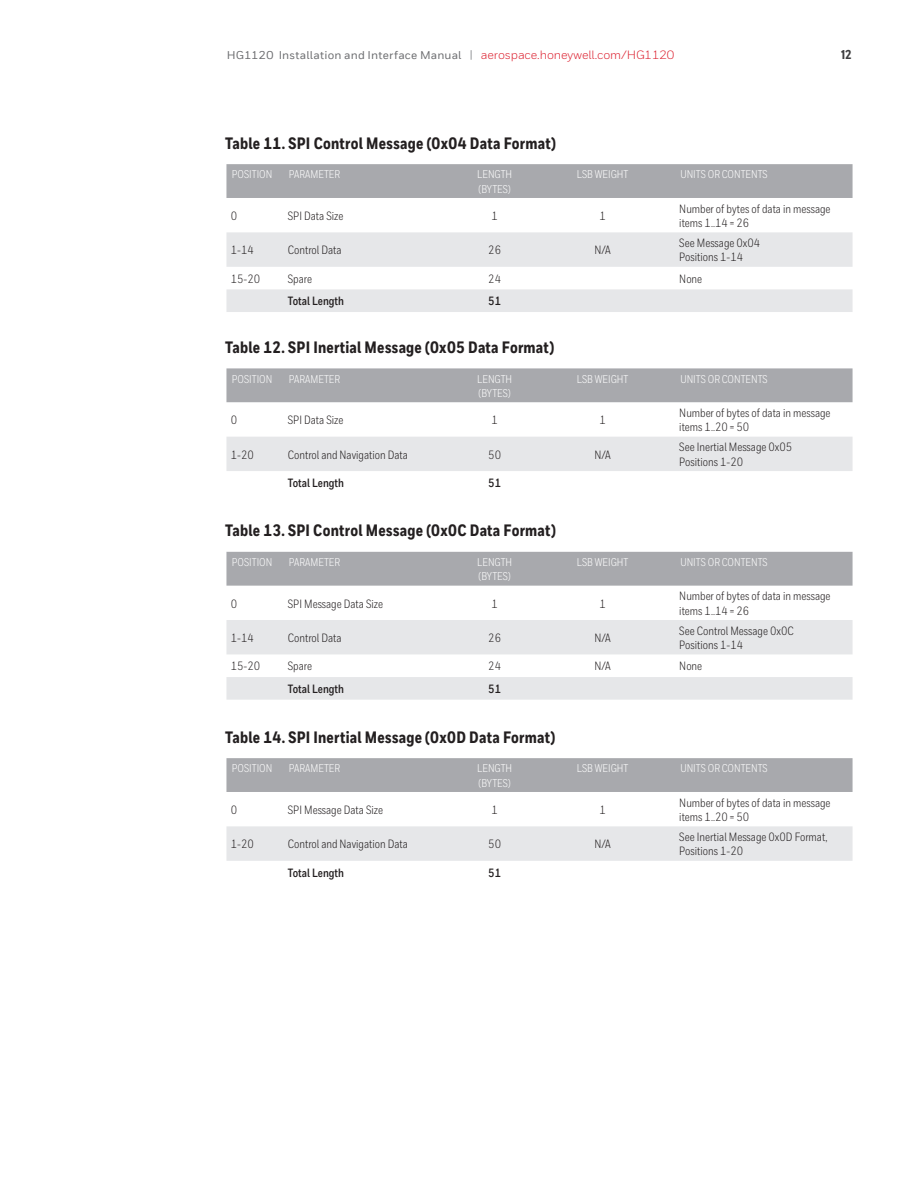
<style>
.page{position:relative;width:918px;height:1188px;background:#fff}
.page>*{position:absolute;margin:0;border:0;box-sizing:border-box;transform-origin:0 0}
.Datasheet__Specifica{font:800 16.5px "Honeywell Cond";letter-spacing:.015em;color:#231f20}
.MASTER__Header_Foote{font:800 12.75px "Honeywell Cond TT";color:#3e3e3f}
.Table__Body{font:12px/14.2px "Honeywell Cond";color:#231f20}
.Table__Body-2{font:700 12px "Honeywell Cond";color:#231f20}
.Table__Header__All_C{font:11.25px "Honeywell Cond";color:#fff}
.MASTER__Header_Foote-2{font:500 11.25px "Honeywell Sans TT";letter-spacing:.02em;color:#6c6d70}
.s1{font-size:11.4px;color:#939598}
.s2{font-weight:400;font-size:12px;color:#dc1f2e}
</style>
<div class="page">
<div style="left:226px;top:164px;width:627px;height:34px;background:#a8a9ad"></div>
<svg style="left:226px;top:232px;width:627px;height:80px;fill:#e6e7e9"></svg>
<div style="left:226px;top:368px;width:627px;height:34px;background:#a8a9ad"></div>
<div style="left:226px;top:437px;width:627px;height:34px;background:#e6e7e9"></div>
<div style="left:226px;top:552px;width:627px;height:34px;background:#a8a9ad"></div>
<svg style="left:226px;top:620px;width:627px;height:80px;fill:#e6e7e9"></svg>
<div style="left:226px;top:758px;width:627px;height:34px;background:#a8a9ad"></div>
<div style="left:226px;top:826px;width:627px;height:35px;background:#e6e7e9"></div>
<p class="MASTER__Header_Foote-2" style="left:227px;top:48px;width:449px">HG1120 Installation and Interface Manual <span class="s1">|</span> <span class="s2">aerospace.honeywell.com/HG1120</span></p>
<p class="MASTER__Header_Foote" style="left:841px;top:46px;width:12px">12</p>
<p class="Datasheet__Specifica" style="left:225px;top:133px;width:332px">Table 11. SPI Control Message (0x04 Data Format)</p>
<p class="Table__Header__All_C" style="left:232px;top:168px;width:42px">POSITION</p>
<p class="Table__Header__All_C" style="left:289px;top:168px;width:53px">PARAMETER</p>
<p class="Table__Header__All_C" style="left:477px;top:168px;width:37px">LENGTH</p>
<p class="Table__Header__All_C" style="left:478px;top:182px;width:34px">(BYTES)</p>
<p class="Table__Header__All_C" style="left:577px;top:168px;width:53px">LSB WEIGHT</p>
<p class="Table__Header__All_C" style="left:680px;top:168px;width:89px">UNITS OR CONTENTS</p>
<p class="Table__Body" style="left:231px;top:209px;width:8px">0</p>
<p class="Table__Body" style="left:288px;top:209px;width:57px">SPI Data Size</p>
<p class="Table__Body" style="left:491px;top:209px;width:8px">1</p>
<p class="Table__Body" style="left:599px;top:209px;width:8px">1</p>
<p class="Table__Body" style="left:679px;top:202px;width:153px">Number of bytes of data in message items 1..14 = 26</p>
<p class="Table__Body" style="left:231px;top:243px;width:25px">1-14</p>
<p class="Table__Body" style="left:288px;top:243px;width:55px">Control Data</p>
<p class="Table__Body" style="left:488px;top:243px;width:14px">26</p>
<p class="Table__Body" style="left:595px;top:243px;width:18px">N/A</p>
<p class="Table__Body" style="left:679px;top:236px;width:83px">See Message 0x04</p>
<p class="Table__Body" style="left:679px;top:250px;width:65px">Positions 1-14</p>
<p class="Table__Body" style="left:231px;top:272px;width:31px">15-20</p>
<p class="Table__Body" style="left:288px;top:272px;width:26px">Spare</p>
<p class="Table__Body" style="left:488px;top:272px;width:14px">24</p>
<p class="Table__Body" style="left:679px;top:272px;width:24px">None</p>
<p class="Table__Body-2" style="left:288px;top:294px;width:58px">Total Length</p>
<p class="Table__Body-2" style="left:488px;top:294px;width:14px">51</p>
<p class="Datasheet__Specifica" style="left:225px;top:337px;width:330px">Table 12. SPI Inertial Message (0x05 Data Format)</p>
<p class="Table__Header__All_C" style="left:232px;top:372px;width:42px">POSITION</p>
<p class="Table__Header__All_C" style="left:289px;top:372px;width:53px">PARAMETER</p>
<p class="Table__Header__All_C" style="left:477px;top:372px;width:37px">LENGTH</p>
<p class="Table__Header__All_C" style="left:478px;top:386px;width:34px">(BYTES)</p>
<p class="Table__Header__All_C" style="left:577px;top:372px;width:53px">LSB WEIGHT</p>
<p class="Table__Header__All_C" style="left:680px;top:372px;width:89px">UNITS OR CONTENTS</p>
<p class="Table__Body" style="left:231px;top:413px;width:8px">0</p>
<p class="Table__Body" style="left:288px;top:413px;width:57px">SPI Data Size</p>
<p class="Table__Body" style="left:491px;top:413px;width:8px">1</p>
<p class="Table__Body" style="left:599px;top:413px;width:8px">1</p>
<p class="Table__Body" style="left:679px;top:406px;width:153px">Number of bytes of data in message items 1..20 = 50</p>
<p class="Table__Body" style="left:231px;top:447px;width:25px">1-20</p>
<p class="Table__Body" style="left:288px;top:447px;width:122px">Control and Navigation Data</p>
<p class="Table__Body" style="left:488px;top:447px;width:14px">50</p>
<p class="Table__Body" style="left:595px;top:447px;width:18px">N/A</p>
<p class="Table__Body" style="left:679px;top:440px;width:115px">See Inertial Message 0x05</p>
<p class="Table__Body" style="left:679px;top:454px;width:65px">Positions 1-20</p>
<p class="Table__Body-2" style="left:288px;top:476px;width:58px">Total Length</p>
<p class="Table__Body-2" style="left:488px;top:476px;width:14px">51</p>
<p class="Datasheet__Specifica" style="left:225px;top:520px;width:332px">Table 13. SPI Control Message (0x0C Data Format)</p>
<p class="Table__Header__All_C" style="left:232px;top:555px;width:42px">POSITION</p>
<p class="Table__Header__All_C" style="left:289px;top:555px;width:53px">PARAMETER</p>
<p class="Table__Header__All_C" style="left:477px;top:555px;width:37px">LENGTH</p>
<p class="Table__Header__All_C" style="left:478px;top:570px;width:34px">(BYTES)</p>
<p class="Table__Header__All_C" style="left:577px;top:555px;width:53px">LSB WEIGHT</p>
<p class="Table__Header__All_C" style="left:680px;top:555px;width:89px">UNITS OR CONTENTS</p>
<p class="Table__Body" style="left:231px;top:596px;width:8px">0</p>
<p class="Table__Body" style="left:288px;top:596px;width:97px">SPI Message Data Size</p>
<p class="Table__Body" style="left:491px;top:596px;width:8px">1</p>
<p class="Table__Body" style="left:599px;top:596px;width:8px">1</p>
<p class="Table__Body" style="left:679px;top:589px;width:153px">Number of bytes of data in message items 1..14 = 26</p>
<p class="Table__Body" style="left:231px;top:631px;width:25px">1-14</p>
<p class="Table__Body" style="left:288px;top:631px;width:55px">Control Data</p>
<p class="Table__Body" style="left:488px;top:631px;width:14px">26</p>
<p class="Table__Body" style="left:595px;top:631px;width:18px">N/A</p>
<p class="Table__Body" style="left:679px;top:624px;width:116px">See Control Message 0x0C</p>
<p class="Table__Body" style="left:679px;top:638px;width:65px">Positions 1-14</p>
<p class="Table__Body" style="left:231px;top:659px;width:31px">15-20</p>
<p class="Table__Body" style="left:288px;top:659px;width:26px">Spare</p>
<p class="Table__Body" style="left:488px;top:659px;width:14px">24</p>
<p class="Table__Body" style="left:595px;top:659px;width:18px">N/A</p>
<p class="Table__Body" style="left:679px;top:659px;width:24px">None</p>
<p class="Table__Body-2" style="left:288px;top:682px;width:58px">Total Length</p>
<p class="Table__Body-2" style="left:488px;top:682px;width:14px">51</p>
<p class="Datasheet__Specifica" style="left:225px;top:727px;width:332px">Table 14. SPI Inertial Message (0x0D Data Format)</p>
<p class="Table__Header__All_C" style="left:232px;top:762px;width:42px">POSITION</p>
<p class="Table__Header__All_C" style="left:289px;top:762px;width:53px">PARAMETER</p>
<p class="Table__Header__All_C" style="left:477px;top:762px;width:37px">LENGTH</p>
<p class="Table__Header__All_C" style="left:478px;top:776px;width:34px">(BYTES)</p>
<p class="Table__Header__All_C" style="left:577px;top:762px;width:53px">LSB WEIGHT</p>
<p class="Table__Header__All_C" style="left:680px;top:762px;width:89px">UNITS OR CONTENTS</p>
<p class="Table__Body" style="left:231px;top:803px;width:8px">0</p>
<p class="Table__Body" style="left:288px;top:803px;width:97px">SPI Message Data Size</p>
<p class="Table__Body" style="left:491px;top:803px;width:8px">1</p>
<p class="Table__Body" style="left:599px;top:803px;width:8px">1</p>
<p class="Table__Body" style="left:679px;top:796px;width:153px">Number of bytes of data in message items 1..20 = 50</p>
<p class="Table__Body" style="left:231px;top:837px;width:25px">1-20</p>
<p class="Table__Body" style="left:288px;top:837px;width:122px">Control and Navigation Data</p>
<p class="Table__Body" style="left:488px;top:837px;width:14px">50</p>
<p class="Table__Body" style="left:595px;top:837px;width:18px">N/A</p>
<p class="Table__Body" style="left:679px;top:830px;width:150px">See Inertial Message 0x0D Format,<br>Positions 1-20</p>
<p class="Table__Body-2" style="left:288px;top:865px;width:58px">Total Length</p>
<p class="Table__Body-2" style="left:488px;top:865px;width:14px">51</p>
</div>
